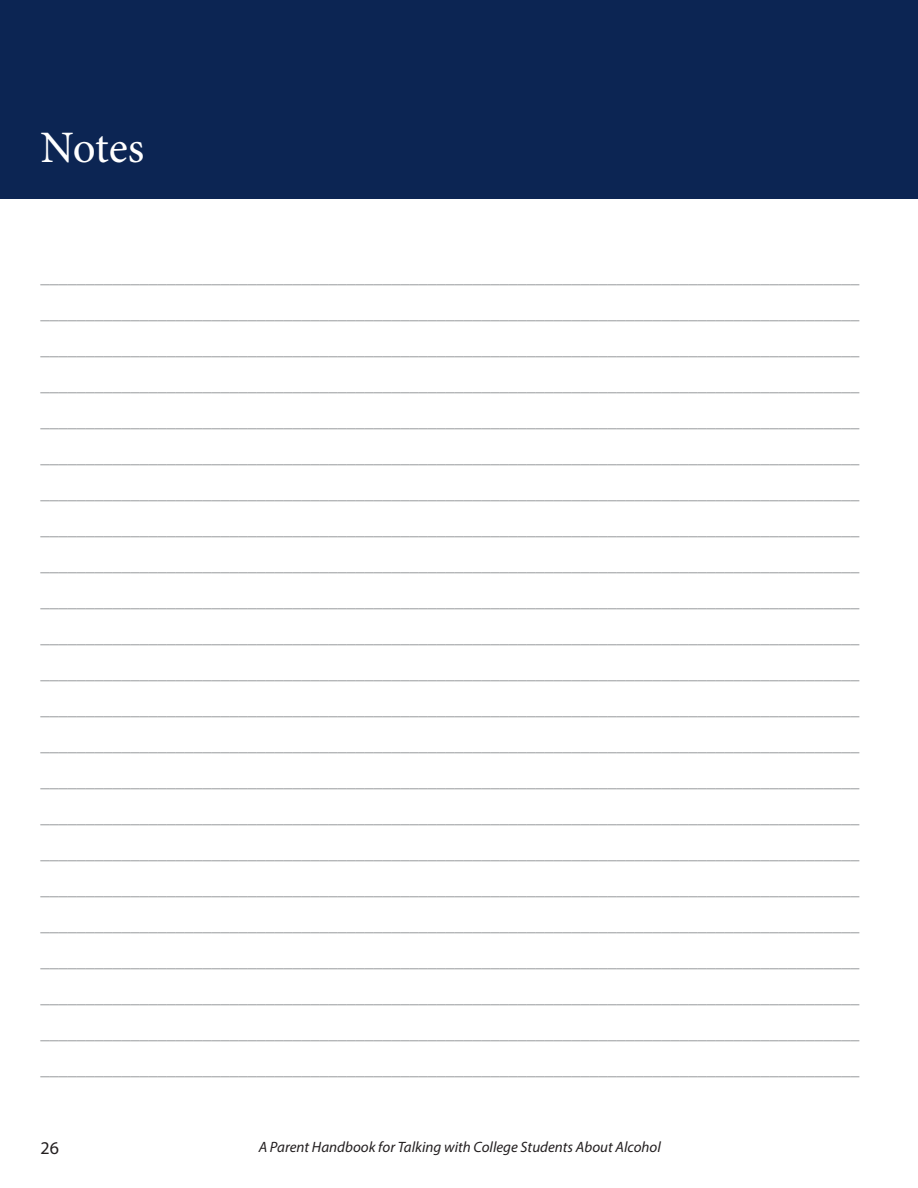
<style>
.page{position:relative;width:918px;height:1188px;background:#fff}
.page>*{position:absolute;margin:0;border:0;box-sizing:border-box;transform-origin:0 0}
.t1{font:45px "Minion Pro";letter-spacing:-.01em;color:#fff}
.t2{font:18px/36px "Minion Pro";color:#939598;text-align:justify}
.t3{font:18px "Myriad Pro";color:#231f20}
.t4{font:italic 15px "Myriad Pro";color:#231f20}
</style>
<div class="page">
<div style="left:0;top:0;width:918px;height:199px;background:#0c2553"></div>
<h1 class="t1" style="left:40px;top:117px;width:105px">Notes</h1>
<p class="t2" style="left:40px;top:259px;width:820px">___________________________________________________________________________________________ ___________________________________________________________________________________________ ___________________________________________________________________________________________ ___________________________________________________________________________________________ ___________________________________________________________________________________________ ___________________________________________________________________________________________ ___________________________________________________________________________________________ ___________________________________________________________________________________________ ___________________________________________________________________________________________ ___________________________________________________________________________________________ ___________________________________________________________________________________________ ___________________________________________________________________________________________ ___________________________________________________________________________________________ ___________________________________________________________________________________________ ___________________________________________________________________________________________ ___________________________________________________________________________________________ ___________________________________________________________________________________________ ___________________________________________________________________________________________ ___________________________________________________________________________________________ ___________________________________________________________________________________________ ___________________________________________________________________________________________ ___________________________________________________________________________________________ ___________________________________________________________________________________________</p>
<p class="t3" style="left:40px;top:1137px;width:20px">26</p>
<p class="t4" style="left:259px;top:1138px;width:404px">A Parent Handbook for Talking with College Students About Alcohol</p>
</div>
